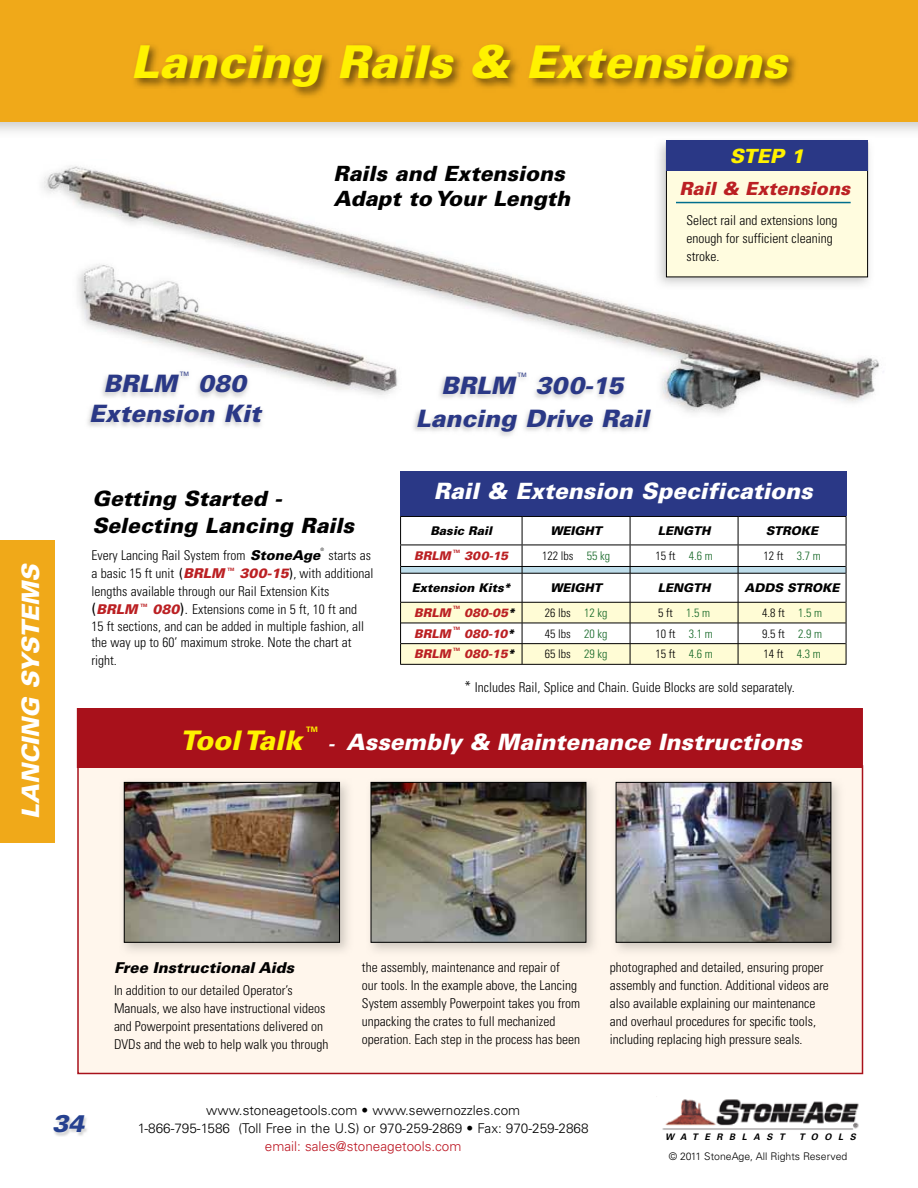
<style>
.page{position:relative;width:918px;height:1188px;background:#fff}
.page>*{position:absolute;margin:0;border:0;box-sizing:border-box;transform-origin:0 0}
.t1{font:italic 900 45.3px "Univers LT Std";color:#fff200}
.t2{font:italic 900 27px "Univers LT Std";color:#fff200}
.t3{font:italic 900 24px/30px "Univers LT Std";color:#2a3886}
.t4{font:italic 900 24px "Univers LT Std";color:#fff}
.t5{font:italic 900 24px "Univers LT Std";color:#25408f}
.t6{font:italic 900 22.5px "Univers LT Std";color:#fff}
.t7{font:italic 900 21px/27px "Univers LT Std";color:#000}
.t8{font:italic 900 19.5px "Univers LT Std";color:#fff200}
.t9{font:italic 900 18.15px "Univers LT Std";color:#bb2023}
.t10{font:italic 900 15px "Univers LT Std";color:#000}
.t11{font:300 condensed 13.5px/18px "Univers LT Std";color:#000}
.t12{font:300 13.5px/18px "Univers LT Std";color:#000;text-align:center}
.t13{font:300 13.5px "Univers LT Std";color:#bc1622}
.t14{font:300 condensed 12px "Univers LT Std";color:#000}
.t15{font:italic 900 12px "Univers LT Std";color:#000}
.t16{font:italic 900 12px "Univers LT Std";color:#bb2023}
.t17{font:300 condensed 12px "Univers LT Std";color:#166827}
.t18{font:300 10.5px "Univers LT Std";color:#000}
.t19{font:italic 700 9px "Univers LT Std";letter-spacing:.74em;color:#000}
.t20{font:700 7.5px "Univers LT Std";color:#fff200}
.t21{font:6px "Univers LT Std";color:#2a3886}
.t22{font:700 4.5px "Univers LT Std";color:#bb2023}
.t23{font:300 4.5px "Univers LT Std";color:#000}
.s1{font-weight:900;font-style:italic;font-stretch:normal}
.s2{font-weight:400;font-stretch:normal}
.s3{font-weight:900;font-style:italic;font-stretch:normal;color:#bb2023}
.s4{font-weight:400;font-stretch:normal;font-size:15px}
.s5{font-stretch:normal}
.s6{color:#166827}
.s7{color:#000}
.s8{font-size:15px}
.s9{font-size:18px}
</style>
<div class="page">
<img style="left:54px;top:1117px;width:33px;height:19px">
<img style="left:662px;top:1099px;width:197px;height:31px">
<svg style="left:664px;top:1122px;width:126px;height:8px"></svg>
<svg style="left:797px;top:1129px;width:62px;height:1px"></svg>
<div style="left:77px;top:768px;width:786px;height:306px;background:#fff6ec"></div>
<div style="left:78px;top:709px;width:784px;height:58px;background:#a8111b"></div>
<div style="left:77px;top:708px;width:786px;height:60px;border:2px solid #a8111b"></div>
<img style="left:0;top:121px;width:918px;height:11px">
<div style="left:0;top:0;width:918px;height:121px;background:#f0a919"></div>
<img style="left:134px;top:44px;width:662px;height:53px">
<div style="left:0;top:541px;width:55px;height:302px;background:#f0a919"></div>
<img style="left:365px;top:777px;width:235px;height:179px">
<img style="left:373px;top:784px;width:211px;height:157px">
<div style="left:371px;top:782px;width:215px;height:161px;border:1px solid #000"></div>
<img style="left:119px;top:777px;width:235px;height:179px">
<img style="left:126px;top:784px;width:212px;height:157px">
<div style="left:124px;top:782px;width:216px;height:161px;border:1px solid #000"></div>
<img style="left:610px;top:777px;width:235px;height:179px">
<img style="left:618px;top:784px;width:211px;height:157px">
<div style="left:616px;top:782px;width:215px;height:161px;border:1px solid #000"></div>
<img style="left:42px;top:166px;width:842px;height:237px">
<img style="left:830px;top:166px;width:52px;height:237px">
<img style="left:671px;top:290px;width:159px;height:124px">
<img style="left:85px;top:369px;width:180px;height:58px">
<img style="left:411px;top:370px;width:243px;height:66px">
<hr style="left:400px;top:516px;width:122px;height:1px;background:#000">
<hr style="left:522px;top:516px;width:108px;height:1px;background:#000">
<hr style="left:630px;top:516px;width:108px;height:1px;background:#000">
<hr style="left:738px;top:516px;width:108px;height:1px;background:#000">
<svg style="left:400px;top:517px;width:447px;height:147px"></svg>
<hr style="left:400px;top:664px;width:446px;height:1px;background:#000">
<hr style="left:401px;top:566px;width:445px;height:1px;background:#000">
<hr style="left:401px;top:573px;width:445px;height:1px;background:#000">
<hr style="left:401px;top:602px;width:445px;height:1px;background:#000">
<hr style="left:401px;top:623px;width:445px;height:1px;background:#000">
<hr style="left:401px;top:643px;width:445px;height:1px;background:#000">
<div style="left:400px;top:471px;width:447px;height:45px;background:#2a3886"></div>
<div style="left:332px;top:164px;width:278px;height:58px;background:#fff"></div>
<img style="left:653px;top:140px;width:222px;height:150px">
<div style="left:666px;top:143px;width:202px;height:134px;background:#fffcdf"></div>
<div style="left:666px;top:142px;width:202px;height:135px;border:1px solid #000"></div>
<div style="left:666px;top:141px;width:202px;height:30px;background:#2a3886"></div>
<hr style="left:676px;top:202px;width:175px;height:1px;background:#006e8d">
<h3 class="t4" style="left:21px;top:819px;width:257px;rotate:-90deg">LANCING SYSTEMS</h3>
<h1 class="t1" style="left:131px;top:43px;width:658px">Lancing Rails &amp; Extensions</h1>
<h3 class="t7" style="left:334px;top:162px;width:238px;line-height:25.2px">Rails and Extensions<br>Adapt to Your Length</h3>
<h3 class="t8" style="left:730px;top:147px;width:76px">STEP 1</h3>
<h3 class="t9" style="left:680px;top:181px;width:172px">Rail &amp; Extensions</h3>
<p class="t11" style="left:687px;top:212px;width:153px">Select rail and extensions long enough for sufficient cleaning stroke.</p>
<p class="t21" style="left:180px;top:370px;width:11px">TM</p>
<h3 class="t3" style="left:89px;top:370px;width:173px;text-indent:109px">080<br>Extension Kit</h3>
<h3 class="t3" style="left:442px;top:372px;width:75px">BRLM</h3>
<p class="t21" style="left:517px;top:372px;width:11px">TM</p>
<h3 class="t3" style="left:416px;top:370px;width:235px;line-height:33px;text-indent:120px">300-15<br>Lancing Drive Rail</h3>
<h3 class="t3" style="left:104px;top:370px;width:75px">BRLM</h3>
<h3 class="t7" style="left:93px;top:486px;width:263px">Getting Started -<br>Selecting Lancing Rails</h3>
<p class="t23" style="left:320px;top:548px;width:5px">®</p>
<p class="t11" style="left:91px;top:547px;width:230px">Every Lancing Rail System from <span class="s1">StoneAge</span></p>
<p class="t11" style="left:329px;top:547px;width:44px">starts as</p>
<p class="t11" style="left:91px;top:565px;width:135px">a basic 15 ft unit <span class="s2">(</span><span class="s3">BRLM</span></p>
<p class="t22" style="left:227px;top:567px;width:8px">TM</p>
<p class="t11" style="left:91px;top:565px;width:283px;text-indent:148px"><span class="s3">300-15</span><span class="s2">)</span>, with additional lengths available through our Rail Extension Kits <span class="s4">(</span><span class="s3">BRLM</span></p>
<p class="t11" style="left:92px;top:602px;width:274px;line-height:16.2px;text-indent:61px"><span class="s3">080</span><span class="s4">)</span><span class="s5">.</span> Extensions come in 5 ft, 10 ft and<br>15 ft sections, and can be added in multiple fashion, all the way up to 60’ maximum stroke. Note the chart at</p>
<p class="t11" style="left:92px;top:652px;width:27px">right.</p>
<p class="t22" style="left:140px;top:603px;width:8px">TM</p>
<h3 class="t6" style="left:434px;top:482px;width:380px">Rail &amp; Extension Specifications</h3>
<p class="t15" style="left:430px;top:526px;width:63px">Basic Rail</p>
<p class="t15" style="left:550px;top:526px;width:53px">WEIGHT</p>
<p class="t15" style="left:658px;top:526px;width:54px">LENGTH</p>
<p class="t15" style="left:766px;top:526px;width:54px">STROKE</p>
<p class="t16" style="left:414px;top:551px;width:38px">BRLM</p>
<p class="t22" style="left:453px;top:548px;width:8px">TM</p>
<p class="t16" style="left:464px;top:551px;width:45px">300-15</p>
<p class="t14" style="left:542px;top:551px;width:69px">122 lbs <span class="s6">55 kg</span></p>
<p class="t14" style="left:655px;top:551px;width:59px">15 ft <span class="s6">4.6 m</span></p>
<p class="t14" style="left:763px;top:551px;width:59px">12 ft <span class="s6">3.7 m</span></p>
<p class="t15" style="left:412px;top:583px;width:100px">Extension Kits*</p>
<p class="t15" style="left:550px;top:583px;width:53px">WEIGHT</p>
<p class="t15" style="left:658px;top:583px;width:54px">LENGTH</p>
<p class="t15" style="left:745px;top:583px;width:97px">ADDS STROKE</p>
<p class="t16" style="left:414px;top:608px;width:38px">BRLM</p>
<p class="t22" style="left:453px;top:605px;width:8px">TM</p>
<p class="t16" style="left:464px;top:608px;width:52px">080-05<span class="s7">*</span></p>
<p class="t14" style="left:545px;top:608px;width:64px">26 lbs <span class="s6">12 kg</span></p>
<p class="t17" style="left:658px;top:608px;width:53px"><span class="s7">5 ft</span> 1.5 m</p>
<p class="t14" style="left:762px;top:608px;width:61px">4.8 ft <span class="s6">1.5 m</span></p>
<p class="t22" style="left:453px;top:626px;width:8px">TM</p>
<p class="t16" style="left:464px;top:628px;width:52px">080-10<span class="s7">*</span></p>
<p class="t14" style="left:545px;top:628px;width:64px">45 lbs <span class="s6">20 kg</span></p>
<p class="t14" style="left:655px;top:628px;width:59px">10 ft <span class="s6">3.1 m</span></p>
<p class="t14" style="left:762px;top:628px;width:61px">9.5 ft <span class="s6">2.9 m</span></p>
<p class="t16" style="left:414px;top:628px;width:38px">BRLM</p>
<p class="t22" style="left:453px;top:647px;width:8px">TM</p>
<p class="t16" style="left:464px;top:649px;width:52px">080-15<span class="s7">*</span></p>
<p class="t14" style="left:545px;top:649px;width:64px">65 lbs <span class="s6">29 kg</span></p>
<p class="t14" style="left:655px;top:649px;width:59px">15 ft <span class="s6">4.6 m</span></p>
<p class="t14" style="left:763px;top:649px;width:59px">14 ft <span class="s6">4.3 m</span></p>
<p class="t16" style="left:414px;top:649px;width:38px">BRLM</p>
<p class="t11" style="left:465px;top:679px;width:332px"><span class="s8">*</span> Includes Rail, Splice and Chain. Guide Blocks are sold separately.</p>
<p class="t20" style="left:306px;top:725px;width:13px">TM</p>
<h2 class="t2" style="left:180px;top:729px;width:123px">Tool Talk</h2>
<h3 class="t6" style="left:328px;top:732px;width:475px"><span class="s9">-</span> Assembly &amp; Maintenance Instructions</h3>
<h3 class="t5" style="left:52px;top:1114px;width:34px">34</h3>
<p class="t10" style="left:114px;top:961px;width:182px">Free Instructional Aids</p>
<p class="t11" style="left:114px;top:982px;width:216px">In addition to our detailed Operator’s Manuals, we also have instructional videos and Powerpoint presentations delivered on DVDs and the web to help walk you through</p>
<p class="t11" style="left:362px;top:959px;width:220px">the assembly, maintenance and repair of<br>our tools. In the example above, the Lancing System assembly Powerpoint takes you from unpacking the crates to full mechanized operation. Each step in the process has been</p>
<p class="t11" style="left:610px;top:959px;width:220px">photographed and detailed, ensuring proper assembly and function. Additional videos are also available explaining our maintenance and overhaul procedures for specific tools, including replacing high pressure seals.</p>
<p class="t12" style="left:138px;top:1102px;width:452px">www.stoneagetools.com • www.sewernozzles.com<br>1-866-795-1586 (Toll Free in the U.S) or 970-259-2869 • Fax: 970-259-2868</p>
<p class="t13" style="left:265px;top:1141px;width:198px">email: sales@stoneagetools.com</p>
<p class="t19" style="left:665px;top:1131px;width:121px">WATERBLAST</p>
<p class="t19" style="left:799px;top:1131px;width:58px">TOOLS</p>
<p class="t18" style="left:669px;top:1152px;width:180px">© 2011 StoneAge, All Rights Reserved</p>
</div>
